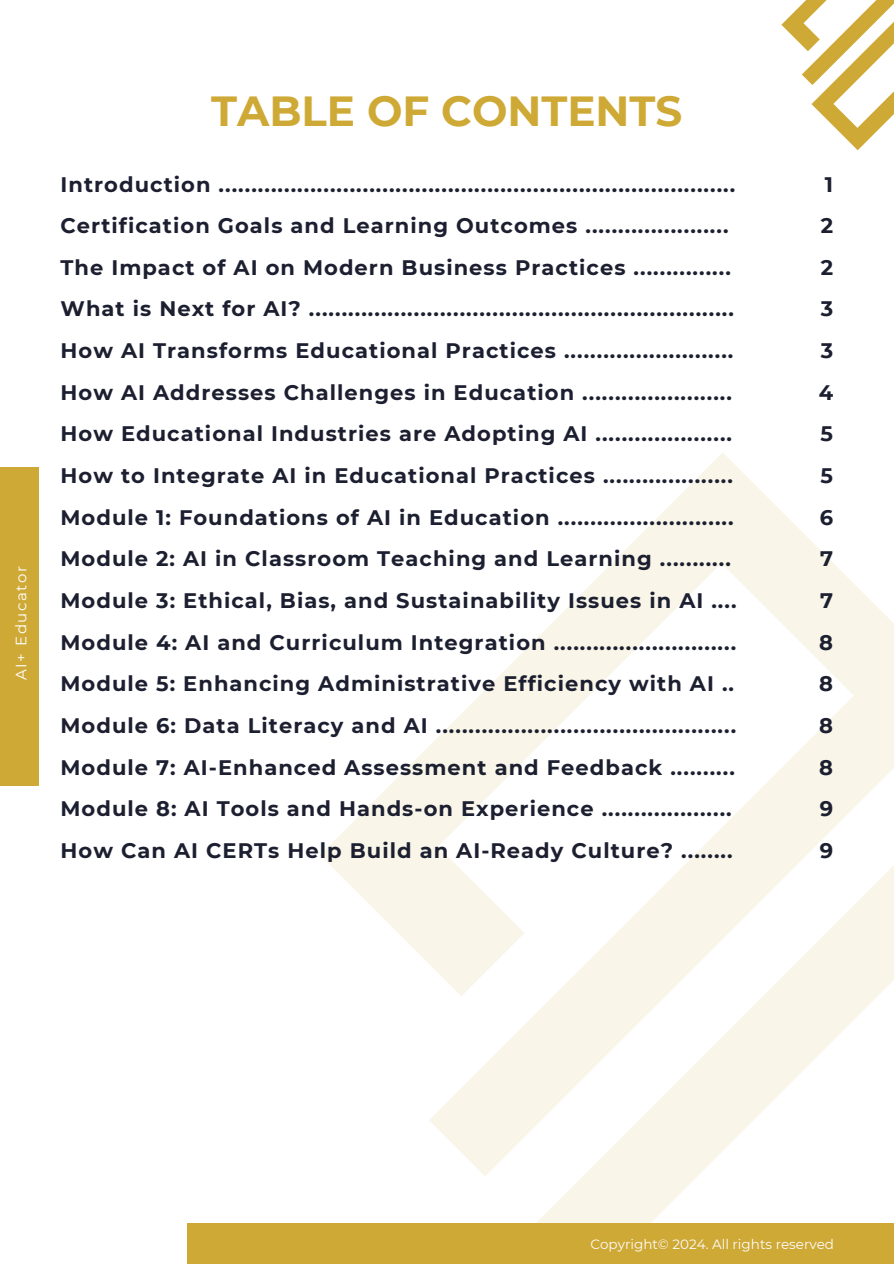
<style>
.page{position:relative;width:894px;height:1264px;background:#fff}
.page>*{position:absolute;margin:0;border:0;box-sizing:border-box;transform-origin:0 0}
.t1{font:700 42px "Montserrat";color:#cfa935}
.t2{font:700 21px/41.7px "Montserrat";letter-spacing:.05em;color:#1c1f30}
.t3{font:15px "Montserrat";letter-spacing:.1em;color:#fff}
.t4{font:13.5px "Montserrat";color:#fdfdfd}
</style>
<div class="page">
<svg style="left:320px;top:453px;width:573px;height:718px"></svg>
<svg style="left:480px;top:794px;width:413px;height:428px"></svg>
<svg style="left:781px;top:0;width:112px;height:150px"></svg>
<div style="left:187px;top:1222px;width:706px;height:41px;background:#cfa935"></div>
<div style="left:0;top:467px;width:39px;height:318px;background:#cfa935"></div>
<p class="t3" style="left:12px;top:680px;width:115px;rotate:-90deg">AI+ Educator</p>
<p class="t1" style="left:211px;top:85px;width:472px">TABLE OF CONTENTS</p>
<p class="t2" style="left:60px;top:163px;width:676px">Introduction ...............................................................................<br>Certification Goals and Learning Outcomes ......................</p>
<h1 class="t2" style="left:60px;top:246px;width:671px">The Impact of AI on Modern Business Practices ...............</h1>
<p class="t2" style="left:60px;top:288px;width:674px">What is Next for AI? .................................................................</p>
<h2 class="t2" style="left:60px;top:330px;width:674px;text-align:justify">How AI Transforms Educational Practices ..........................<br>How AI Addresses Challenges in Education .......................<br>How Educational Industries are Adopting AI .....................</h2>
<p class="t2" style="left:60px;top:454px;width:677px">How to Integrate AI in Educational Practices ....................<br>Module 1: Foundations of AI in Education ...........................<br>Module 2: AI in Classroom Teaching and Learning ...........<br>Module 3: Ethical, Bias, and Sustainability Issues in AI ....<br>Module 4: AI and Curriculum Integration ............................<br>Module 5: Enhancing Administrative Efficiency with AI ..<br>Module 6: Data Literacy and AI ..............................................<br>Module 7: AI-Enhanced Assessment and Feedback ..........<br>Module 8: AI Tools and Hands-on Experience ....................<br>How Can AI CERTs Help Build an AI-Ready Culture? ........</p>
<h2 class="t2" style="left:818px;top:163px;width:16px;text-align:justify">1<br>2<br>2<br>3<br>3<br>4<br>5<br>5<br>6<br>7<br>7<br>8<br>8<br>8<br>8<br>9</h2>
<p class="t2" style="left:819px;top:829px;width:15px">9</p>
<h2 class="t4" style="left:590px;top:1235px;width:245px">Copyright© 2024. All rights reserved</h2>
</div>
